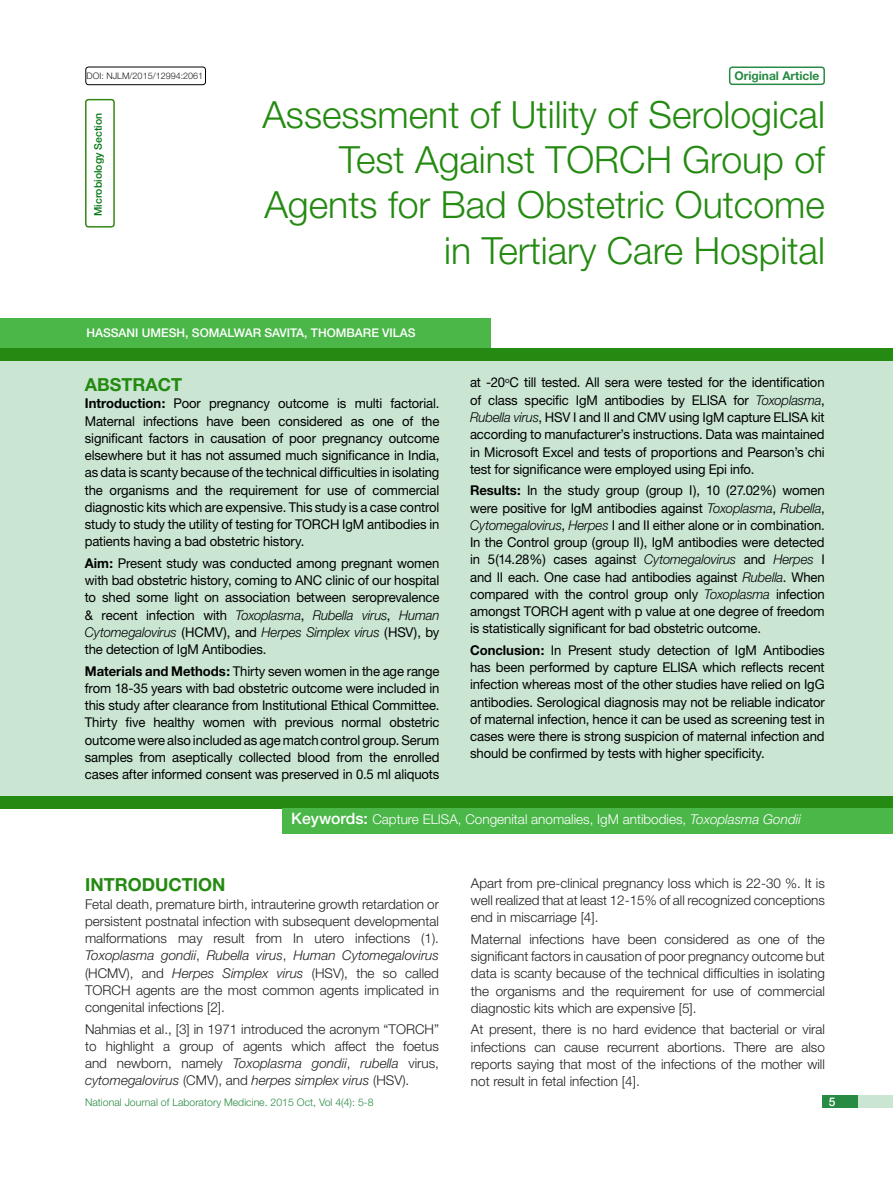
<style>
.page{position:relative;width:893px;height:1191px;background:#fff}
.page>*{position:absolute;margin:0;border:0;box-sizing:border-box;transform-origin:0 0}
.Main_Heading{font:300 37.5px/45px "Helvetica Neue";color:#248a11;text-align:right}
.Heading{font:700 18px "Helvetica Neue";color:#248a11}
.Abstract_Text{font:13.5px/17.2px "Helvetica Neue";letter-spacing:-.01em;color:#000;text-align:justify}
.Body_Text{font:300 13.5px/17.2px "Helvetica Neue";color:#231f20;text-align:justify}
.t1{font:300 13.5px "Helvetica Neue";color:#fff}
.Author{font:500 12px "Helvetica Neue";color:#fff}
.t2{font:700 12px "Helvetica Neue";color:#288b43}
.t3{font:300 10.5px "Helvetica Neue";color:#288b43}
.t4{font:500 10.5px "Helvetica Neue";color:#007612}
.t5{font:300 9px "Helvetica Neue";color:#231f20}
.s1{font-weight:700}
.s2{font-weight:300;font-style:italic}
.s3{font-weight:500;font-size:15.75px}
.s4{font-style:italic}
</style>
<div class="page">
<div style="left:825px;top:1095px;width:68px;height:13px;background:#cae6d3"></div>
<div style="left:823px;top:1095px;width:35px;height:13px;background:#288b43"></div>
<div style="left:729px;top:66px;width:96px;height:19px;border:2px solid #288b43;border-radius:3px"></div>
<div style="left:85px;top:67px;width:121px;height:18px;border:1px solid #000;border-radius:3px"></div>
<div style="left:0;top:361px;width:893px;height:436px;background:#cae6d3"></div>
<div style="left:85px;top:99px;width:30px;height:128px;border:2px solid #348814;border-radius:3px"></div>
<div style="left:0;top:318px;width:490px;height:30px;background:#4bb749"></div>
<div style="left:0;top:796px;width:893px;height:12px;background:#248a11"></div>
<div style="left:283px;top:808px;width:610px;height:26px;background:#4bb749"></div>
<div style="left:0;top:348px;width:893px;height:12px;background:#248a11"></div>
<p class="t5" style="left:87px;top:70px;width:118px">DOI: NJLM/2015/12994:2061</p>
<p class="t2" style="left:734px;top:68px;width:87px">Original Article</p>
<p class="t4" style="left:92px;top:216px;width:104px;rotate:-90deg">MICROBIOLOGY SECTION</p>
<p class="Main_Heading" style="left:262px;top:92px;width:564px">Assessment of Utility of Serological<br>Test Against TORCH Group of<br>Agents for Bad Obstetric Outcome in Tertiary Care Hospital</p>
<p class="Author" style="left:86px;top:326px;width:329px">HASSANI UMESH , SOMALWAR SAVITA, TH OMBARE VILAS</p>
<p class="Heading" style="left:85px;top:373px;width:99px">ABSTRACT</p>
<p class="Abstract_Text" style="left:85px;top:395px;width:356px"><span class="s1">Introduction:</span> Poor pregnancy outcome is multi factorial.<br>Maternal infections have been considered as one of the significant factors in causation of poor pregnancy outcome elsewhere but it has not assumed much significance in India, as data is scanty because of the technical difficulties in isolating the organisms and the requirement for use of commercial diagnostic kits which are expensive. This study is a case control study to study the utility of testing for TORCH IgM antibodies in patients having a bad obstetric history.</p>
<p class="Abstract_Text" style="left:85px;top:554px;width:356px"><span class="s1">Aim:</span> Present study was conducted among pregnant women with bad obstetric history, coming to ANC clinic of our hospital to shed some light on association between seroprevalence &amp; recent infection with <span class="s2">Toxoplasma</span>, <span class="s2">Rubella virus</span>, <span class="s2">Human Cytomegalovirus</span> (HCMV), and <span class="s2">Herpes Simplex virus</span> (HSV), by the detection of IgM Antibodies.</p>
<p class="Abstract_Text" style="left:85px;top:662px;width:356px"><span class="s1">Materials and Methods:</span> Thirty seven women in the age range from 18-35 years with bad obstetric outcome were included in this study after clearance from Institutional Ethical Committee.<br>Thirty five healthy women with previous normal obstetric outcome were also included as age match control group. Serum samples from aseptically collected blood from the enrolled cases after informed consent was preserved in 0.5 ml aliquots</p>
<p class="Abstract_Text" style="left:470px;top:374px;width:356px">at -20<sup>o</sup>C till tested. All sera were tested for the identification of class specific IgM antibodies by ELISA for <span class="s2">Toxoplasma</span>, <span class="s2">Rubella virus</span>, HSV I and II and CMV using IgM capture ELISA kit according to manufacturer’s instructions. Data was maintained in Microsoft Excel and tests of proportions and Pearson’s chi test for significance were employed using Epi info.</p>
<p class="Abstract_Text" style="left:470px;top:481px;width:356px"><span class="s1">Results:</span> In the study group (group I), 10 (27.02%) women were positive for IgM antibodies against <span class="s2">Toxoplasma</span>, <span class="s2">Rubella</span>, <span class="s2">Cytomegalovirus</span>, <span class="s2">Herpes</span> I and II either alone or in combination.<br>In the Control group (group II), IgM antibodies were detected in 5(14.28%) cases against <span class="s2">Cytomegalovirus</span> and <span class="s2">Herpes</span> I and II each. One case had antibodies against <span class="s2">Rubella</span>. When compared with the control group only <span class="s2">Toxoplasma</span> infection amongst TORCH agent with p value at one degree of freedom is statistically significant for bad obstetric outcome.</p>
<p class="Abstract_Text" style="left:470px;top:641px;width:356px"><span class="s1">Conclusion:</span> In Present study detection of IgM Antibodies has been performed by capture ELISA which reflects recent infection whereas most of the other studies have relied on IgG antibodies. Serological diagnosis may not be reliable indicator of maternal infection, hence it can be used as screening test in cases were there is strong suspicion of maternal infection and should be confirmed by tests with higher specificity.</p>
<p class="t1" style="left:291px;top:811px;width:511px"><span class="s3">KEYWORDS:</span> Capture ELISA, Congenital anomalies, IgM antibodies, <span class="s4">Toxoplasma Gondii</span></p>
<p class="Heading" style="left:85px;top:873px;width:33px">Intro</p>
<p class="Heading" style="left:142px;top:873px;width:39px">ductio</p>
<p class="Heading" style="left:212px;top:873px;width:15px">n</p>
<p class="Body_Text" style="left:85px;top:894px;width:356px">Fetal death, premature birth, intrauterine growth retardation or persistent postnatal infection with subsequent developmental malformations may result from In utero infections (1).<br><span class="s4">Toxoplasma gondii</span>, <span class="s4">Rubella virus</span>, <span class="s4">Human Cytomegalovirus </span>(HCMV), and <span class="s4">Herpes Simplex virus</span> (HSV), the so called TORCH agents are the most common agents implicated in congenital infections [2].</p>
<p class="Body_Text" style="left:85px;top:1019px;width:355px">Nahmias et al., [3] in 1971 introduced the acronym “TORCH” to highlight a group of agents which affect the foetus and newborn, namely <span class="s4">Toxoplasma gondii</span>, <span class="s4">rubella</span> virus, <span class="s4">cytomegalovirus</span> (CMV), and <span class="s4">herpes simplex virus</span> (HSV).</p>
<p class="Body_Text" style="left:471px;top:874px;width:355px">Apart from pre-clinical pregnancy loss which is 22-30 %. It is well realized that at least 12-15% of all recognized conceptions end in miscarriage [4].</p>
<p class="Body_Text" style="left:471px;top:930px;width:355px">Maternal infections have been considered as one of the significant factors in causation of poor pregnancy outcome but data is scanty because of the technical difficulties in isolating the organisms and the requirement for use of commercial diagnostic kits which are expensive [5].</p>
<p class="Body_Text" style="left:471px;top:1020px;width:356px">At present, there is no hard evidence that bacterial or viral infections can cause recurrent abortions. There are also reports saying that most of the infections of the mother will not result in fetal infection [4].</p>
<p class="t3" style="left:85px;top:1096px;width:290px">National Journal of Laboratory Medicine. 2015 Oct, Vol 4(4): 5-8</p>
<p class="Author" style="left:829px;top:1094px;width:8px">5</p>
</div>
